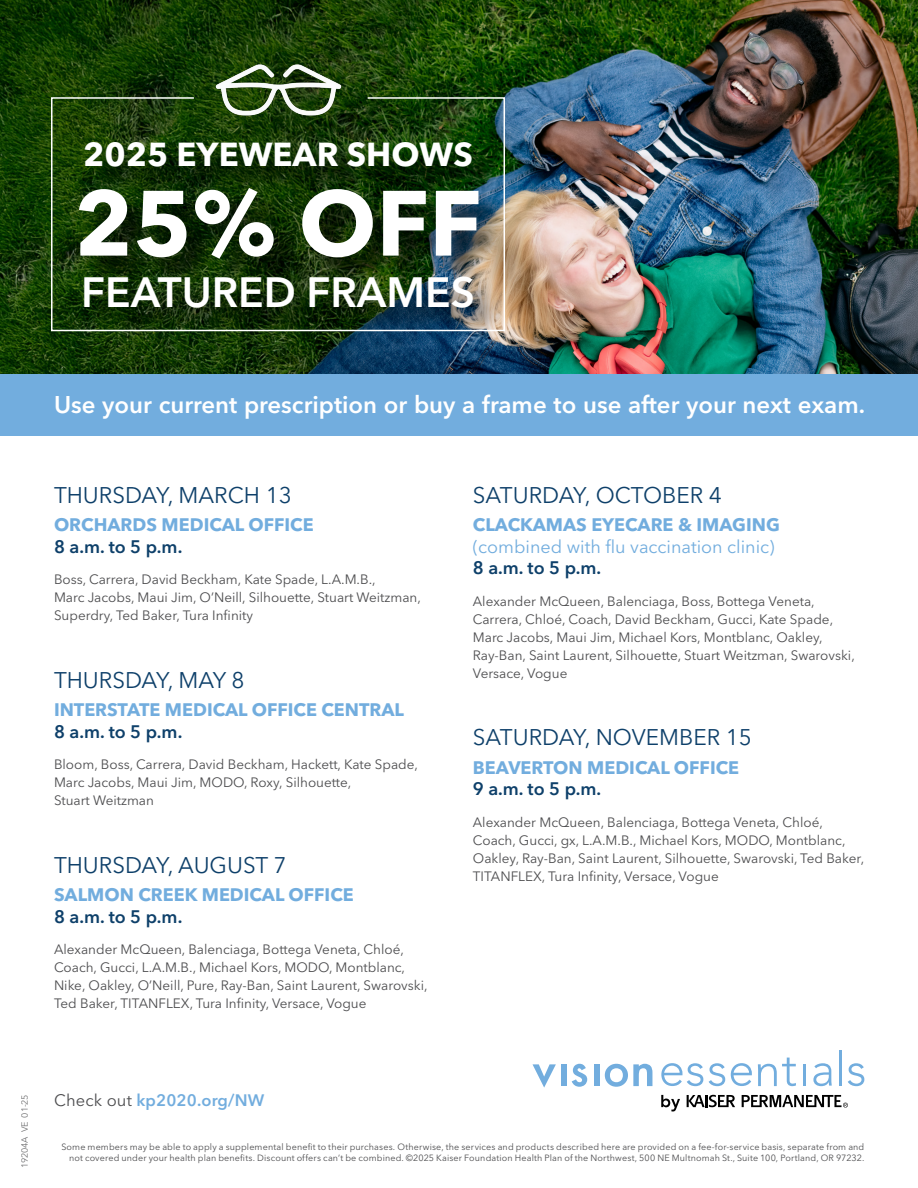
<style>
.page{position:relative;width:918px;height:1188px;background:#fff}
.page>*{position:absolute;margin:0;border:0;box-sizing:border-box;transform-origin:0 0}
.H1_Title_L2{font:700 91.5px "Avenir Next LT Pro";color:#fff}
.H1_Title_L3{font:600 42px "Avenir Next LT Pro";color:#fff}
.H1_Title_L1{font:700 33px "Avenir Next LT Pro";color:#fff}
.H2_Subhead{font:600 24px "Avenir Next LT Pro";color:#fff}
.H3_Show_Date{font:22.5px "Avenir Next LT Pro";color:#0e406a}
.Location{font:700 18px "Avenir Next LT Pro";color:#72adde}
.Time{font:600 18px "Avenir Next LT Pro";color:#0e406a}
.Location-2{font:18px/21.6px "Avenir Next LT Pro";color:#72adde}
.Footer_CTA{font:600 16.5px "Avenir Next LT Pro";letter-spacing:.01em;color:#72adde}
.Brands{font:13.5px/18px "Avenir Next LT Pro";color:#4d4d4f}
.Small_Print{font:9px/10.8px "Avenir Next LT Pro";letter-spacing:.015em;color:#4d4d4f;text-align:right}
.Small_Print-2{font:9px "Avenir Next LT Pro";letter-spacing:-.02em;color:#4d4d4f}
.s1{font-weight:700}
.s2{font-weight:400;color:#4d4d4f}
</style>
<div class="page">
<img style="left:560px;top:0;width:358px;height:375px">
<img style="left:0;top:0;width:560px;height:375px">
<div style="left:0;top:375px;width:918px;height:61px;background:#72adde"></div>
<img style="left:212px;top:59px;width:132px;height:37px">
<div style="left:79px;top:141px;width:431px;height:198px;background:#000;opacity:.75"></div>
<img style="left:50px;top:96px;width:456px;height:236px">
<svg style="left:709px;top:1063px;width:16px;height:23px"></svg>
<svg style="left:758px;top:1058px;width:38px;height:28px"></svg>
<hr style="left:803px;top:1064px;width:3px;height:22px;background:#72adde">
<svg style="left:813px;top:1063px;width:19px;height:23px"></svg>
<hr style="left:839px;top:1050px;width:3px;height:36px;background:#72adde">
<svg style="left:848px;top:1063px;width:16px;height:23px"></svg>
<svg style="left:661px;top:1063px;width:42px;height:23px"></svg>
<svg style="left:731px;top:1063px;width:21px;height:23px"></svg>
<svg style="left:687px;top:1095px;width:48px;height:12px"></svg>
<svg style="left:661px;top:1095px;width:19px;height:17px"></svg>
<svg style="left:533px;top:1064px;width:23px;height:24px"></svg>
<div style="left:561px;top:1064px;width:5px;height:22px;background:#72adde"></div>
<svg style="left:572px;top:1064px;width:15px;height:23px"></svg>
<div style="left:594px;top:1064px;width:6px;height:22px;background:#72adde"></div>
<svg style="left:605px;top:1064px;width:47px;height:23px"></svg>
<svg style="left:742px;top:1095px;width:106px;height:13px"></svg>
<h1 class="H1_Title_L1" style="left:83px;top:134px;width:391px">2025 EYEWEAR SHOWS</h1>
<h1 class="H1_Title_L2" style="left:74px;top:167px;width:409px">25% OFF</h1>
<h1 class="H1_Title_L3" style="left:81px;top:266px;width:395px">FEATURED FRAMES</h1>
<h2 class="H2_Subhead" style="left:54px;top:390px;width:813px">Use your current prescription or buy a frame to use after your next exam.</h2>
<h3 class="H3_Show_Date" style="left:54px;top:482px;width:239px">THURSDAY, MARCH 13</h3>
<p class="Location" style="left:54px;top:514px;width:261px">ORCHARDS MEDICAL OFFICE</p>
<p class="Time" style="left:54px;top:536px;width:130px">8 a.m. to 5 p.m.</p>
<p class="Brands" style="left:54px;top:571px;width:368px">Boss, Carrera, David Beckham, Kate Spade, L.A.M.B.,<br>Marc Jacobs, Maui Jim, O’Neill, Silhouette, Stuart Weitzman,<br>Superdry, Ted Baker, Tura Infinity</p>
<h3 class="H3_Show_Date" style="left:54px;top:667px;width:192px">THURSDAY, MAY 8</h3>
<p class="Location" style="left:54px;top:699px;width:352px">INTERSTATE MEDICAL OFFICE CENTRAL</p>
<p class="Time" style="left:54px;top:721px;width:130px">8 a.m. to 5 p.m.</p>
<p class="Brands" style="left:54px;top:756px;width:366px">Bloom, Boss, Carrera, David Beckham, Hackett, Kate Spade,<br>Marc Jacobs, Maui Jim, MODO, Roxy, Silhouette,<br>Stuart Weitzman</p>
<h3 class="H3_Show_Date" style="left:54px;top:851px;width:234px">THURSDAY, AUGUST 7</h3>
<p class="Location" style="left:54px;top:884px;width:301px">SALMON CREEK MEDICAL OFFICE</p>
<p class="Time" style="left:54px;top:905px;width:130px">8 a.m. to 5 p.m.</p>
<p class="Brands" style="left:54px;top:940px;width:375px">Alexander McQueen, Balenciaga, Bottega Veneta, Chloé, Coach, Gucci, L.A.M.B., Michael Kors, MODO, Montblanc, Nike, Oakley, O’Neill, Pure, Ray-Ban, Saint Laurent, Swarovski, Ted Baker, TITANFLEX, Tura Infinity, Versace, Vogue</p>
<h3 class="H3_Show_Date" style="left:473px;top:482px;width:251px">SATURDAY, OCTOBER 4</h3>
<p class="Location-2" style="left:473px;top:514px;width:309px"><span class="s1">CLACKAMAS EYECARE &amp; IMAGING </span>(combined with flu vaccination clinic)</p>
<p class="Time" style="left:473px;top:557px;width:130px">8 a.m. to 5 p.m.</p>
<p class="Brands" style="left:473px;top:592px;width:384px">Alexander McQueen, Balenciaga, Boss, Bottega Veneta, Carrera, Chloé, Coach, David Beckham, Gucci, Kate Spade, Marc Jacobs, Maui Jim, Michael Kors, Montblanc, Oakley, Ray-Ban, Saint Laurent, Silhouette, Stuart Weitzman, Swarovski, Versace, Vogue</p>
<h3 class="H3_Show_Date" style="left:473px;top:724px;width:280px">SATURDAY, NOVEMBER 15</h3>
<p class="Location" style="left:473px;top:756px;width:268px">BEAVERTON MEDICAL OFFICE</p>
<p class="Time" style="left:473px;top:778px;width:130px">9 a.m. to 5 p.m.</p>
<p class="Brands" style="left:473px;top:813px;width:393px">Alexander McQueen, Balenciaga, Bottega Veneta, Chloé, Coach, Gucci, gx, L.A.M.B., Michael Kors, MODO, Montblanc, Oakley, Ray-Ban, Saint Laurent, Silhouette, Swarovski, Ted Baker, TITANFLEX, Tura Infinity, Versace, Vogue</p>
<p class="Small_Print-2" style="left:19px;top:1168px;width:75px;rotate:-90deg">19204A VE 01-25</p>
<p class="Footer_CTA" style="left:54px;top:1090px;width:212px"><span class="s2">Check out</span> kp2020.org/NW</p>
<p class="Small_Print" style="left:61px;top:1142px;width:804px">Some members may be able to apply a supplemental benefit to their purchases. Otherwise, the services and products described here are provided on a fee-for-service basis, separate from and not covered under your health plan benefits. Discount offers can’t be combined. ©2025 Kaiser Foundation Health Plan of the Northwest, 500 NE Multnomah St., Suite 100, Portland, OR 97232.</p>
</div>
